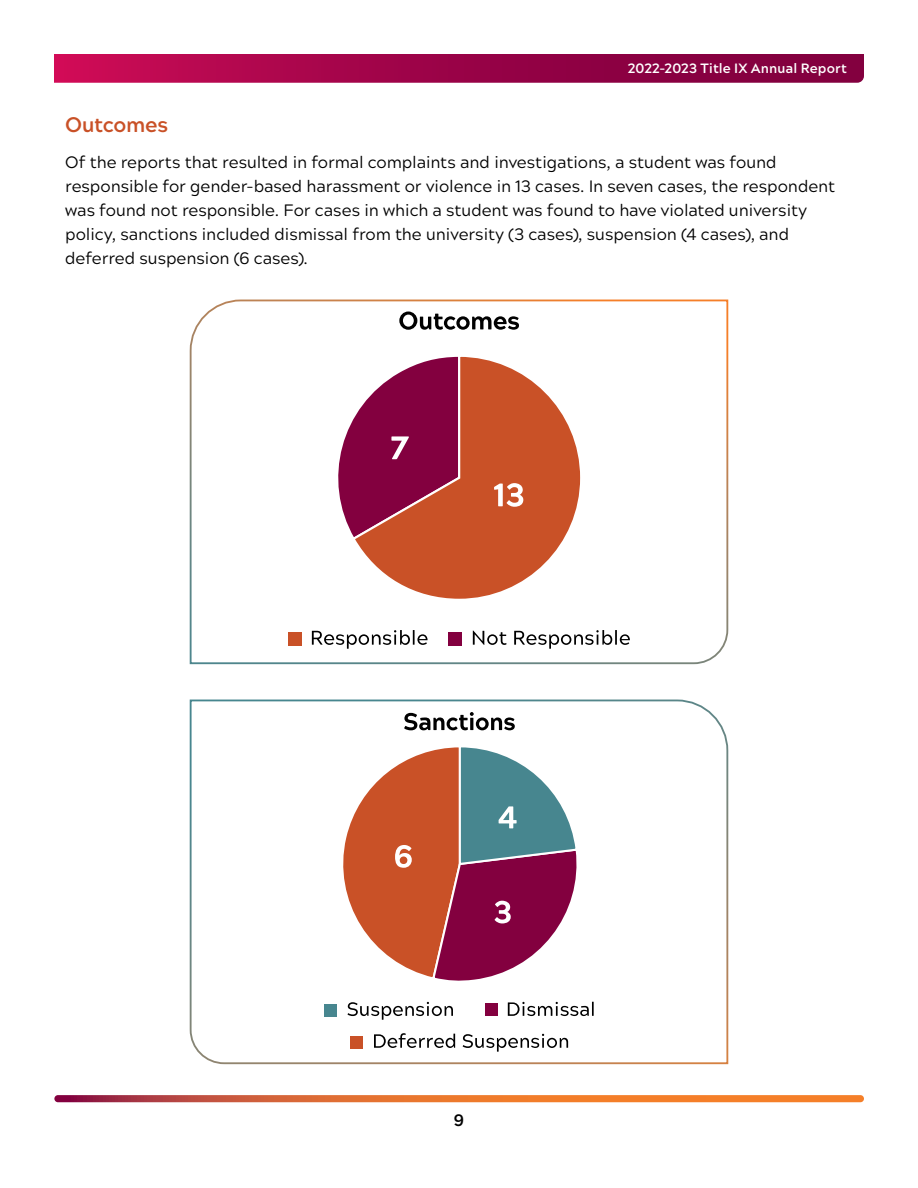
<style>
.page{position:relative;width:918px;height:1188px;background:#fff}
.page>*{position:absolute;margin:0;border:0;box-sizing:border-box;transform-origin:0 0}
.t1{font:700 21px "Acherus Grotesque";letter-spacing:-.015em;color:#c95127}
.t2{font:16.5px/24px "Acherus Grotesque";letter-spacing:-.005em;color:#000}
.t3{font:700 16.5px "Acherus Grotesque";color:#000}
.t4{font:700 13.5px "Acherus Grotesque";letter-spacing:.01em;color:#fff}
</style>
<div class="page">
<svg style="left:54px;top:54px;width:810px;height:29px;background:#9f0649"></svg>
<svg style="left:54px;top:1095px;width:810px;height:7px;background:#dd6b35"></svg>
<svg style="left:189px;top:299px;width:540px;height:366px"></svg>
<svg style="left:189px;top:699px;width:540px;height:366px"></svg>
<p class="t4" style="left:628px;top:57px;width:221px">2022-2023 Title IX Annual Report</p>
<h2 class="t1" style="left:65px;top:107px;width:104px">Outcomes</h2>
<p class="t2" style="left:65px;top:149px;width:772px">Of the reports that resulted in formal complaints and investigations, a student was found responsible for gender-based harassment or violence in 13 cases. In seven cases, the respondent was found not responsible. For cases in which a student was found to have violated university policy, sanctions included dismissal from the university (3 cases), suspension (4 cases), and deferred suspension (6 cases).</p>
<p class="t3" style="left:454px;top:1106px;width:12px">9</p>
</div>
